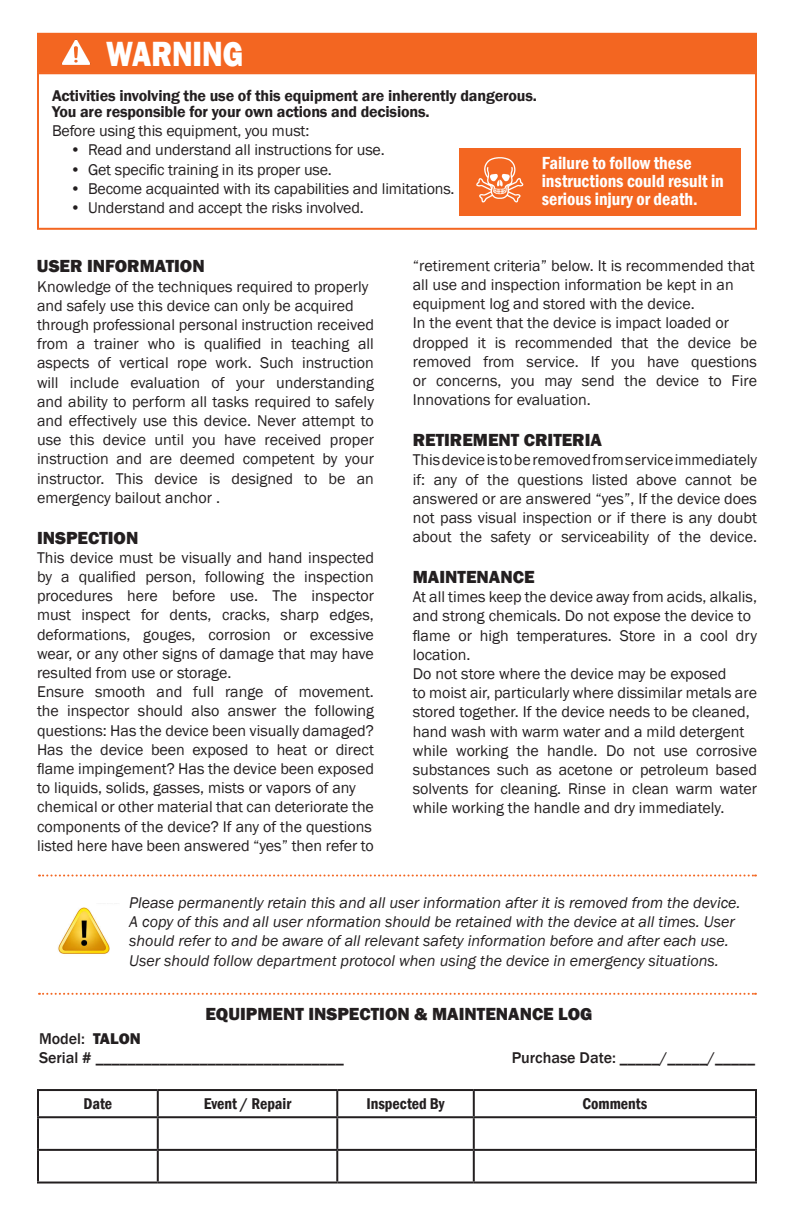
<style>
.page{position:relative;width:792px;height:1224px;background:#fff}
.page>*{position:absolute;margin:0;border:0;box-sizing:border-box;transform-origin:0 0}
.t1{font:800 36px "Franklin Gothic";color:#fff;scale:.83 1}
.t2{font:800 18px "Franklin Gothic";color:#231f20}
.t3{font:600 condensed 18px/18px "Franklin Gothic";color:#fff}
.t4{font:16px/19.2px "Franklin Gothic";color:#231f20}
.t5{font:italic 16px/19.2px "Franklin Gothic";color:#231f20}
.t6{font:600 16px/16px "Franklin Gothic";letter-spacing:-.01em;color:#231f20}
.t7{font:500 16px/19.2px "Franklin Gothic";color:#231f20}
.t8{font:600 condensed 16px "Franklin Gothic";color:#231f20}
.s1{font-weight:800}
</style>
<div class="page">
<div style="left:37px;top:72px;width:720px;height:158px;background:#fff;border:2px solid #f36621"></div>
<div style="left:37px;top:33px;width:720px;height:40px;background:#f36621"></div>
<svg style="left:39px;top:993px;width:717px;height:2px"></svg>
<hr style="left:37px;top:1089px;width:121px;height:2px;background:#231f20">
<hr style="left:37px;top:1091px;width:2px;height:25px;background:#231f20">
<hr style="left:158px;top:1089px;width:179px;height:2px;background:#231f20">
<hr style="left:157px;top:1091px;width:2px;height:25px;background:#231f20">
<hr style="left:337px;top:1089px;width:137px;height:2px;background:#231f20">
<hr style="left:336px;top:1091px;width:2px;height:25px;background:#231f20">
<hr style="left:474px;top:1089px;width:283px;height:2px;background:#231f20">
<hr style="left:473px;top:1091px;width:2px;height:25px;background:#231f20">
<hr style="left:755px;top:1091px;width:2px;height:25px;background:#231f20">
<hr style="left:37px;top:1116px;width:121px;height:2px;background:#231f20">
<hr style="left:37px;top:1118px;width:2px;height:31px;background:#231f20">
<hr style="left:158px;top:1116px;width:179px;height:2px;background:#231f20">
<hr style="left:157px;top:1118px;width:2px;height:31px;background:#231f20">
<hr style="left:337px;top:1116px;width:137px;height:2px;background:#231f20">
<hr style="left:336px;top:1118px;width:2px;height:31px;background:#231f20">
<hr style="left:474px;top:1116px;width:283px;height:2px;background:#231f20">
<hr style="left:473px;top:1118px;width:2px;height:31px;background:#231f20">
<hr style="left:755px;top:1118px;width:2px;height:31px;background:#231f20">
<hr style="left:37px;top:1149px;width:121px;height:2px;background:#231f20">
<hr style="left:37px;top:1151px;width:2px;height:31px;background:#231f20">
<hr style="left:158px;top:1149px;width:179px;height:2px;background:#231f20">
<hr style="left:157px;top:1151px;width:2px;height:31px;background:#231f20">
<hr style="left:337px;top:1149px;width:137px;height:2px;background:#231f20">
<hr style="left:336px;top:1151px;width:2px;height:31px;background:#231f20">
<hr style="left:474px;top:1149px;width:283px;height:2px;background:#231f20">
<hr style="left:473px;top:1151px;width:2px;height:31px;background:#231f20">
<hr style="left:755px;top:1151px;width:2px;height:31px;background:#231f20">
<hr style="left:37px;top:1182px;width:121px;height:2px;background:#231f20">
<hr style="left:158px;top:1182px;width:179px;height:2px;background:#231f20">
<hr style="left:337px;top:1182px;width:137px;height:2px;background:#231f20">
<hr style="left:474px;top:1182px;width:283px;height:2px;background:#231f20">
<div style="left:459px;top:148px;width:282px;height:67px;background:#f36621"></div>
<svg style="left:39px;top:875px;width:717px;height:2px"></svg>
<img style="left:58px;top:907px;width:52px;height:47px">
<img style="left:61px;top:39px;width:30px;height:26px">
<img style="left:476px;top:157px;width:48px;height:46px">
<h1 class="t1" style="left:106px;top:31px;width:167px">WARNING</h1>
<p class="t6" style="left:52px;top:88px;width:486px">Activities involving the use of this equipment are inherently dangerous.<br>You are responsible for your own actions and decisions.</p>
<p class="t4" style="left:52px;top:122px;width:259px">Before using this equipment, you must:</p>
<p class="t4" style="left:70px;top:141px;width:316px">• Read and understand all instructions for use.</p>
<p class="t4" style="left:70px;top:160px;width:263px">• Get specific training in its proper use.</p>
<p class="t4" style="left:70px;top:179px;width:386px">• Become acquainted with its capabilities and limitations.</p>
<p class="t4" style="left:70px;top:198px;width:295px">• Understand and accept the risks involved.</p>
<p class="t3" style="left:542px;top:154px;width:184px">Failure to follow these instructions could result in serious injury or death.</p>
<p class="t2" style="left:37px;top:255px;width:169px">USER INFORMATION</p>
<p class="t4" style="left:37px;top:277px;width:338px">Knowledge of the techniques required to properly and safely use this device can only be acquired through professional personal instruction received from a trainer who is qualified in teaching all aspects of vertical rope work. Such instruction will include evaluation of your understanding and ability to perform all tasks required to safely and effectively use this device. Never attempt to use this device until you have received proper instruction and are deemed competent by your instructor. This device is designed to be an emergency bailout anchor .</p>
<p class="t2" style="left:37px;top:526px;width:103px">INSPECTION</p>
<p class="t4" style="left:37px;top:548px;width:338px">This device must be visually and hand inspected by a qualified person, following the inspection procedures here before use. The inspector must inspect for dents, cracks, sharp edges, deformations, gouges, corrosion or excessive wear, or any other signs of damage that may have resulted from use or storage.<br>Ensure smooth and full range of movement. the inspector should also answer the following questions: Has the device been visually damaged?<br>Has the device been exposed to heat or direct flame impingement? Has the device been exposed to liquids, solids, gasses, mists or vapors of any chemical or other material that can deteriorate the components of the device? If any of the questions listed here have been answered “yes” then refer to</p>
<p class="t4" style="left:413px;top:256px;width:346px">“retirement criteria” below. It is recommended that all use and inspection information be kept in an equipment log and stored with the device.<br>In the event that the device is impact loaded or dropped it is recommended that the device be removed from service. If you have questions or concerns, you may send the device to Fire Innovations for evaluation.</p>
<p class="t2" style="left:413px;top:428px;width:191px">RETIREMENT CRITERIA</p>
<p class="t4" style="left:413px;top:451px;width:346px;text-align:justify">This device is to be removed from service immediately if: any of the questions listed above cannot be answered or are answered “yes”, If the device does not pass visual inspection or if there is any doubt about the safety or serviceability of the device.</p>
<p class="t2" style="left:413px;top:565px;width:123px">MAINTENANCE</p>
<p class="t4" style="left:413px;top:588px;width:346px">At all times keep the device away from acids, alkalis, and strong chemicals. Do not expose the device to flame or high temperatures. Store in a cool dry location.<br>Do not store where the device may be exposed<br>to moist air, particularly where dissimilar metals are stored together. If the device needs to be cleaned, hand wash with warm water and a mild detergent while working the handle. Do not use corrosive substances such as acetone or petroleum based solvents for cleaning. Rinse in clean warm water while working the handle and dry immediately.</p>
<p class="t5" style="left:129px;top:893px;width:613px">Please permanently retain this and all user information after it is removed from the device.<br>A copy of this and all user nformation should be retained with the device at all times. User should refer to and be aware of all relevant safety information before and after each use.<br>User should follow department protocol when using the device in emergency situations.</p>
<p class="t2" style="left:205px;top:1002px;width:389px">EQUIPMENT INSPECTION &amp; MAINTENANCE LOG</p>
<p class="t7" style="left:39px;top:1029px;width:306px">Model: <span class="s1">TALON<br></span>Serial # _______________________________</p>
<p class="t7" style="left:512px;top:1048px;width:245px">Purchase Date: _____/_____/_____</p>
<p class="t8" style="left:83px;top:1093px;width:30px">Date</p>
<p class="t8" style="left:204px;top:1093px;width:89px">Event / Repair</p>
<p class="t8" style="left:366px;top:1093px;width:80px">Inspected By</p>
<p class="t8" style="left:582px;top:1093px;width:66px">Comments</p>
</div>
